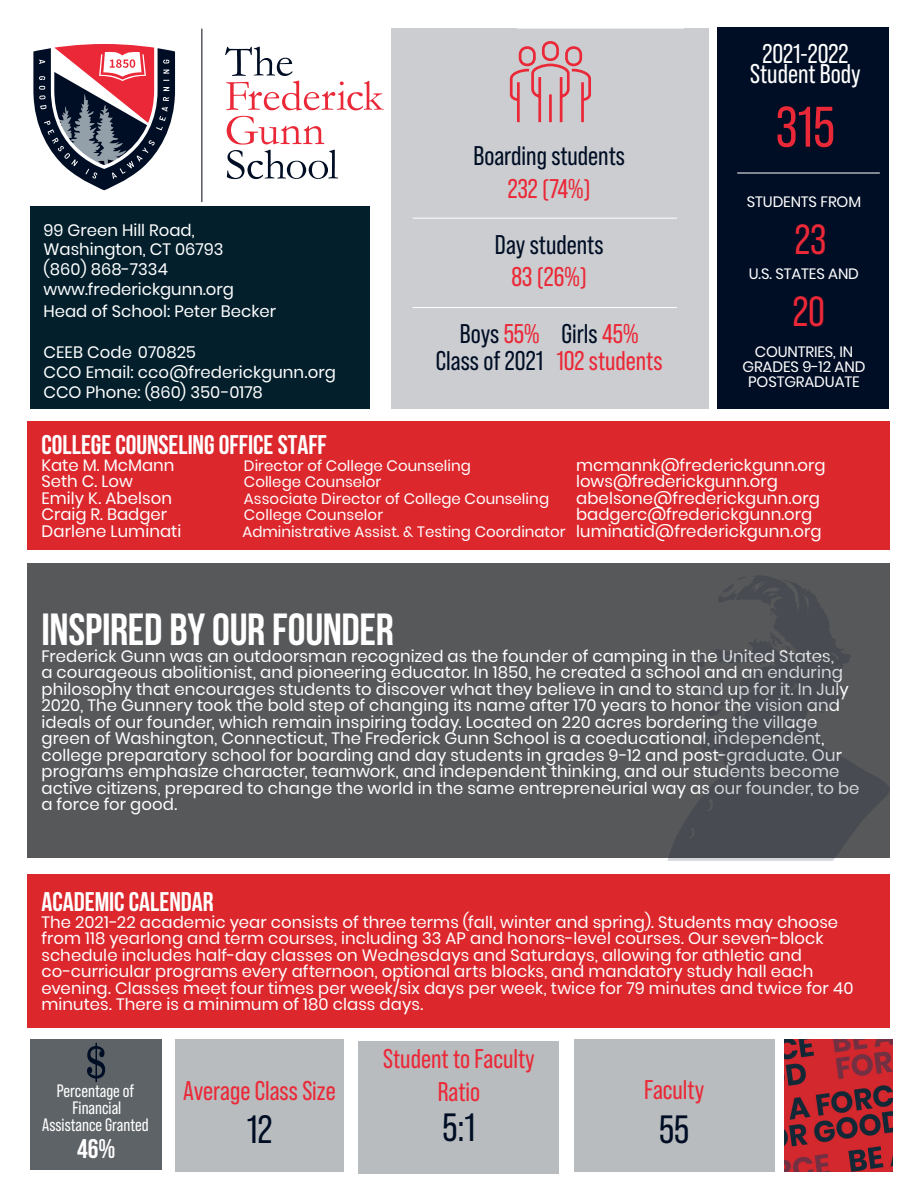
<style>
.page{position:relative;width:918px;height:1188px;background:#fff}
.page>*{position:absolute;margin:0;border:0;box-sizing:border-box;transform-origin:0 0}
.t1{font:57px "Bebas Neue Pro";color:#eb2837}
.t2{font:700 45px "Bebas Neue";letter-spacing:-.01em;color:#fff}
.t3{font:42px "Bebas Neue Pro";color:#eb2837}
.t4{font:39.45px "Bebas Neue Pro";color:#000e25}
.t5{font:27px "Bebas Neue Pro";color:#000e25}
.t6{font:27px "Bebas Neue Pro";color:#eb2837}
.t7{font:27px "Bebas Neue";color:#fff}
.t8{font:27px "Bebas Neue Pro";color:#fff}
.t9{font:700 27px "Bebas Neue";color:#fff}
.t10{font:18px "Bebas Neue Pro";color:#fff}
.t11{font:16.5px/16.5px "Poppins";letter-spacing:.005em;color:#fff}
.t12{font:15px "Poppins";color:#fff}
.s1{color:#eb2837}
.s2{font-size:16.5px}
</style>
<div class="page">
<hr style="left:201px;top:28px;width:1px;height:174px;background:#000213">
<svg style="left:33px;top:44px;width:143px;height:147px"></svg>
<svg style="left:225px;top:47px;width:159px;height:132px"></svg>
<div style="left:28px;top:421px;width:862px;height:129px;background:#dc272d"></div>
<div style="left:30px;top:207px;width:339px;height:202px;background:#031f2c"></div>
<div style="left:392px;top:28px;width:317px;height:381px;background:#cbcdd0"></div>
<hr style="left:413px;top:218px;width:264px;height:1px;background:#fff">
<hr style="left:413px;top:307px;width:264px;height:1px;background:#fff">
<svg style="left:509px;top:41px;width:82px;height:82px"></svg>
<div style="left:717px;top:27px;width:172px;height:382px;background:#000e25"></div>
<hr style="left:737px;top:173px;width:143px;height:1px;background:#fff">
<hr style="left:517px;top:28px;width:167px;height:1px;background:#fff">
<div style="left:28px;top:563px;width:862px;height:295px;background:#57585a"></div>
<svg style="left:667px;top:575px;width:223px;height:286px;fill:#4e5054"></svg>
<div style="left:28px;top:874px;width:862px;height:153px;background:#dc272d"></div>
<div style="left:30px;top:1040px;width:132px;height:130px;background:#5e6367"></div>
<svg style="left:87px;top:1043px;width:18px;height:39px"></svg>
<hr style="left:40px;top:1070px;width:42px;height:1px;background:#000e25">
<hr style="left:40px;top:1075px;width:42px;height:1px;background:#000e25">
<img style="left:784px;top:1040px;width:108px;height:132px">
<div style="left:175px;top:1040px;width:169px;height:132px;background:#b8bcbe"></div>
<div style="left:359px;top:1041px;width:200px;height:132px;background:#b8bcbe"></div>
<div style="left:574px;top:1040px;width:200px;height:132px;background:#b8bcbe"></div>
<p class="t11" style="left:44px;top:222px;width:153px">99 Green Hill Road,</p>
<p class="t11" style="left:44px;top:241px;width:182px">Washington, CT 06793</p>
<p class="t11" style="left:44px;top:261px;width:126px">(860) 868-7334</p>
<p class="t11" style="left:44px;top:281px;width:192px">www.frederickgunn.org</p>
<p class="t11" style="left:44px;top:303px;width:234px">Head of School: Peter Becker</p>
<p class="t11" style="left:44px;top:344px;width:154px">CEEB Code 070825</p>
<p class="t11" style="left:44px;top:364px;width:294px">CCO Email: cco@frederickgunn.org</p>
<p class="t11" style="left:44px;top:384px;width:221px">CCO Phone: (860) 350-0178</p>
<p class="t5" style="left:474px;top:141px;width:153px">Boarding students</p>
<p class="t6" style="left:508px;top:173px;width:84px">232 (74%)</p>
<p class="t5" style="left:495px;top:229px;width:110px">Day students</p>
<p class="t6" style="left:512px;top:262px;width:77px">83 (26%)</p>
<p class="t5" style="left:460px;top:318px;width:180px">Boys <span class="s1">55%</span> Girls <span class="s1">45%</span></p>
<p class="t5" style="left:436px;top:345px;width:228px">Class of 2021 <span class="s1">102 students</span></p>
<p class="t8" style="left:762px;top:38px;width:88px">2021-2022</p>
<p class="t8" style="left:750px;top:58px;width:112px">Student Body</p>
<p class="t1" style="left:776px;top:95px;width:60px">315</p>
<p class="t12" style="left:747px;top:193px;width:116px">STUDENTS FROM</p>
<p class="t3" style="left:795px;top:215px;width:33px">23</p>
<p class="t12" style="left:749px;top:265px;width:112px">U.S. STATES AND</p>
<p class="t3" style="left:793px;top:288px;width:34px">20</p>
<p class="t12" style="left:755px;top:343px;width:100px">COUNTRIES, IN</p>
<p class="t12" style="left:743px;top:358px;width:124px">GRADES 9-12 AND</p>
<p class="t12" style="left:748px;top:373px;width:113px">POSTGRADUATE</p>
<p class="t7" style="left:41px;top:430px;width:287px">COLLEGE COUNSELING OFFICE STAFF</p>
<p class="t11" style="left:41px;top:457px;width:134px">Kate M. McMann</p>
<p class="t12" style="left:244px;top:457px;width:228px">Director of College Counseling</p>
<p class="t11" style="left:576px;top:457px;width:251px">mcmannk@frederickgunn.org</p>
<p class="t11" style="left:41px;top:474px;width:93px">Seth C. Low</p>
<p class="t12" style="left:244px;top:474px;width:139px">College Counselor</p>
<p class="t11" style="left:576px;top:474px;width:203px">lows@frederickgunn.org</p>
<p class="t11" style="left:41px;top:490px;width:132px">Emily K. Abelson</p>
<p class="t12" style="left:244px;top:490px;width:307px">Associate Director of College Counseling</p>
<p class="t11" style="left:576px;top:490px;width:245px">abelsone@frederickgunn.org</p>
<p class="t11" style="left:41px;top:507px;width:127px">Craig R. Badger</p>
<p class="t12" style="left:244px;top:507px;width:141px">College Counselor</p>
<p class="t11" style="left:576px;top:507px;width:238px">badgerc@frederickgunn.org</p>
<p class="t11" style="left:41px;top:523px;width:141px">Darlene Luminati</p>
<p class="t12" style="left:242px;top:523px;width:581px">Administrative Assist. &amp; Testing Coordinator <span class="s2">luminatid@frederickgunn.org</span></p>
<p class="t2" style="left:41px;top:605px;width:354px">INSPIRED BY OUR FOUNDER</p>
<p class="t11" style="left:41px;top:648px;width:820px">Frederick Gunn was an outdoorsman recognized as the founder of camping in the United States,<br>a courageous abolitionist, and pioneering educator. In 1850, he created a school and an enduring philosophy that encourages students to discover what they believe in and to stand up for it. In July 2020, The Gunnery took the bold step of changing its name after 170 years to honor the vision and ideals of our founder, which remain inspiring today. Located on 220 acres bordering the village green of Washington, Connecticut, The Frederick Gunn School is a coeducational, independent, college preparatory school for boarding and day students in grades 9-12 and post-graduate. Our programs emphasize character, teamwork, and independent thinking, and our students become active citizens, prepared to change the world in the same entrepreneurial way as our founder, to be a force for good.</p>
<p class="t7" style="left:41px;top:887px;width:174px">ACADEMIC CALENDAR</p>
<p class="t11" style="left:41px;top:914px;width:798px">The 2021-22 academic year consists of three terms (fall, winter and spring). Students may choose from 118 yearlong and term courses, including 33 AP and honors-level courses. Our seven-block schedule includes half-day classes on Wednesdays and Saturdays, allowing for athletic and</p>
<p class="t11" style="left:41px;top:963px;width:773px">co-curricular programs every afternoon, optional arts blocks, and mandatory study hall each</p>
<p class="t11" style="left:41px;top:980px;width:814px">evening. Classes meet four times per week/six days per week, twice for 79 minutes and twice for 40 minutes. There is a minimum of 180 class days.</p>
<p class="t10" style="left:57px;top:1081px;width:79px">Percentage of</p>
<p class="t10" style="left:72px;top:1098px;width:50px">Financial</p>
<p class="t10" style="left:42px;top:1115px;width:108px">Assistance Granted</p>
<p class="t9" style="left:77px;top:1134px;width:40px">46%</p>
<p class="t6" style="left:183px;top:1076px;width:154px">Average Class Size</p>
<p class="t4" style="left:247px;top:1107px;width:27px">12</p>
<p class="t6" style="left:383px;top:1044px;width:153px">Student to Faculty</p>
<p class="t6" style="left:438px;top:1076px;width:44px">Ratio</p>
<p class="t4" style="left:442px;top:1106px;width:35px">5:1</p>
<p class="t6" style="left:644px;top:1075px;width:62px">Faculty</p>
<p class="t4" style="left:659px;top:1107px;width:32px">55</p>
</div>
